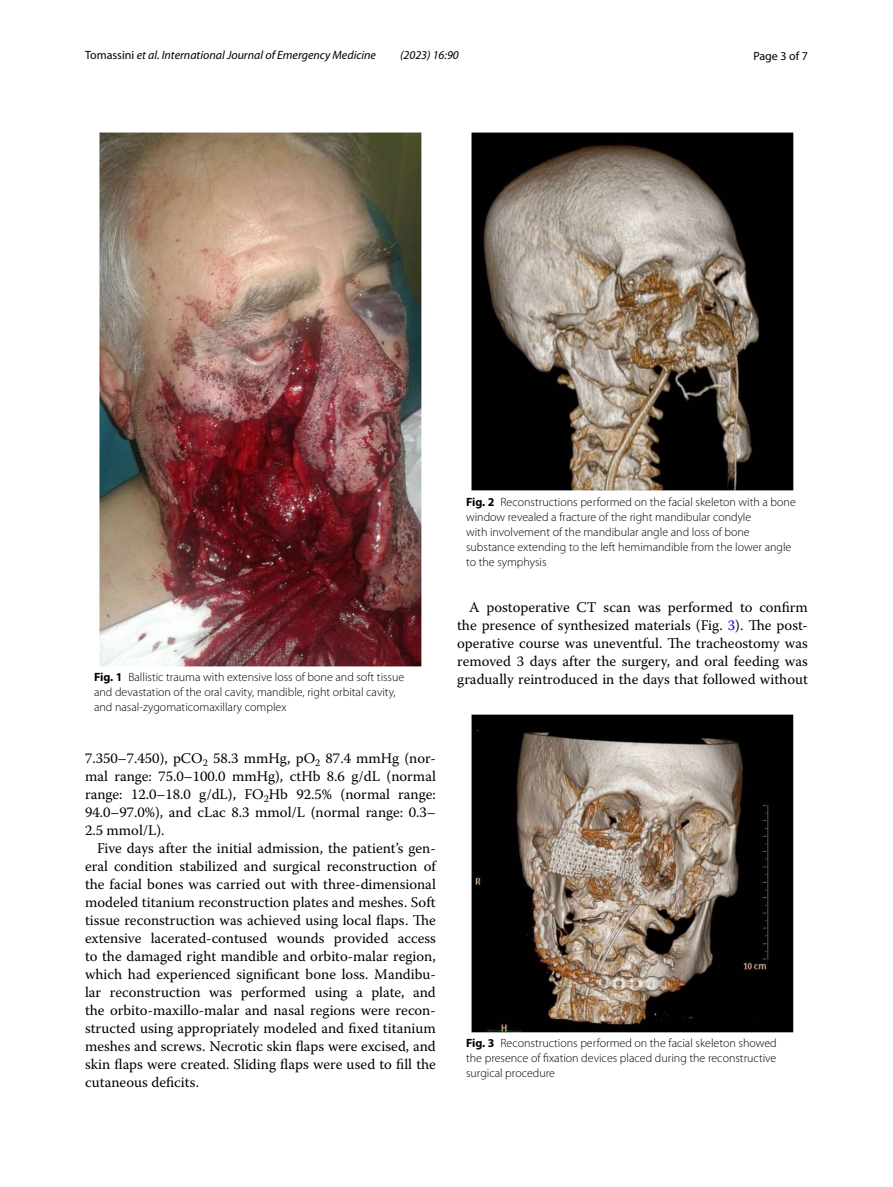
<style>
.page{position:relative;width:893px;height:1187px;background:#fff}
.page>*{position:absolute;margin:0;border:0;box-sizing:border-box;transform-origin:0 0}
.t1{font:14.7px/18px "Warnock Pro";color:#000;text-align:justify}
.t2{font:300 12px/15px "Myriad Pro";color:#000}
.t3{font:italic 12px "Myriad Pro";color:#000}
.t4{font:12px "Myriad Pro";color:#000}
.s1{font-style:normal}
.s2{font-weight:700}
.s3{color:#00f}
</style>
<div class="page">
<img style="left:100px;top:133px;width:321px;height:533px">
<img style="left:472px;top:133px;width:321px;height:358px">
<img style="left:472px;top:714px;width:321px;height:317px">
<p class="t3" style="left:85px;top:48px;width:293px"><span class="s1">Tomassini</span> et al. International Journal of Emergency Medicine</p>
<p class="t3" style="left:400px;top:48px;width:60px">(2023) 16:90</p>
<p class="t4" style="left:753px;top:48px;width:56px">Page 3 of 7</p>
<p class="t2" style="left:466px;top:494px;width:331px"><span class="s2">Fig. 2</span> Reconstructions performed on the facial skeleton with a bone window revealed a fracture of the right mandibular condyle<br>with involvement of the mandibular angle and loss of bone substance extending to the left hemimandible from the lower angle to the symphysis</p>
<p class="t1" style="left:457px;top:598px;width:352px;text-indent:12px">A postoperative CT scan was performed to confirm the presence of synthesized materials (Fig. <span class="s3">3</span>). The post&shy;operative course was uneventful. The tracheostomy was removed 3 days after the surgery, and oral feeding was</p>
<p class="t2" style="left:94px;top:670px;width:312px"><span class="s2">Fig. 1</span> Ballistic trauma with extensive loss of bone and soft tissue</p>
<p class="t1" style="left:457px;top:670px;width:352px">gradually reintroduced in the days that followed without</p>
<p class="t2" style="left:94px;top:685px;width:303px">and devastation of the oral cavity, mandible, right orbital cavity, and nasal-zygomaticomaxillary complex</p>
<p class="t1" style="left:85px;top:748px;width:352px">7.350–7.450), pCO<sub>2</sub> 58.3 mmHg, pO<sub>2</sub> 87.4 mmHg (nor&shy;mal range: 75.0–100.0 mmHg), ctHb 8.6 g/dL (normal range: 12.0–18.0 g/dL), FO<sub>2</sub>Hb 92.5% (normal range:<br>94.0–97.0%), and cLac 8.3 mmol/L (normal range: 0.3– 2.5 mmol/L).</p>
<p class="t1" style="left:85px;top:838px;width:352px;text-indent:12px">Five days after the initial admission, the patient’s gen&shy;eral condition stabilized and surgical reconstruction of the facial bones was carried out with three-dimensional modeled titanium reconstruction plates and meshes. Soft tissue reconstruction was achieved using local flaps. The extensive lacerated-contused wounds provided access to the damaged right mandible and orbito-malar region, which had experienced significant bone loss. Mandibu&shy;lar reconstruction was performed using a plate, and the orbito-maxillo-malar and nasal regions were recon&shy;structed using appropriately modeled and fixed titanium meshes and screws. Necrotic skin flaps were excised, and skin flaps were created. Sliding flaps were used to fill the cutaneous deficits.</p>
<p class="t2" style="left:466px;top:1035px;width:312px;text-align:justify"><span class="s2">Fig. 3</span> Reconstructions performed on the facial skeleton showed the presence of fixation devices placed during the reconstructive surgical procedure</p>
</div>
